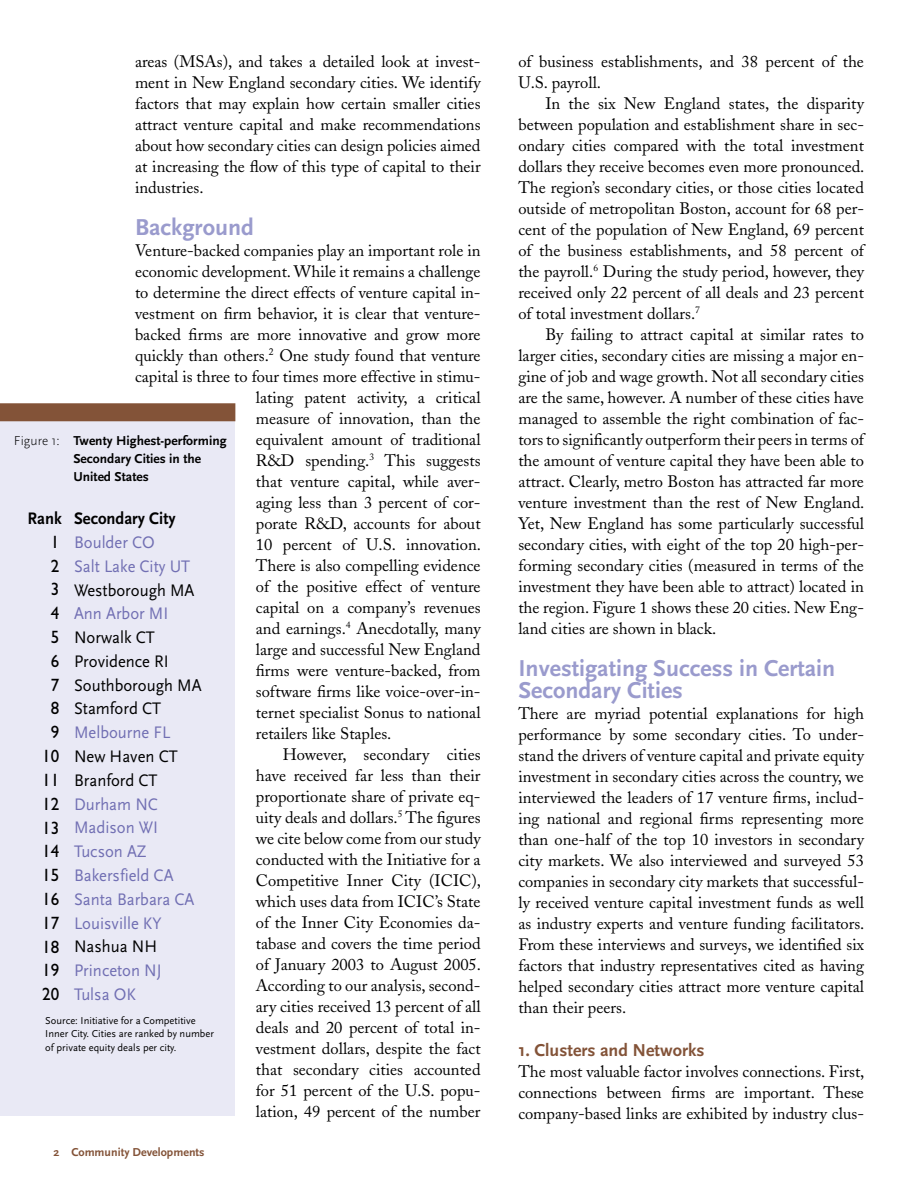
<style>
.page{position:relative;width:918px;height:1188px;background:#fff}
.page>*{position:absolute;margin:0;border:0;box-sizing:border-box;transform-origin:0 0}
.t1{font:700 24px/21.6px "Scala Sans";color:#9a9bcd}
.t2{font:700 18px "Scala Sans";color:#835338}
.t3{font:17.85px/23.9px "M Gill Sans";color:#000;text-align:center;scale:.95 1}
.t4{font:17.4px/23.9px "Scala Sans";color:#716fb3;scale:.95 1}
.t5{font:17.4px/23.9px "Scala Sans";color:#000;scale:.95 1}
.t6{font:700 17.4px "Scala Sans";color:#000;scale:.95 1}
.t7{font:16.5px/21px "Adobe Caslon";color:#000;text-align:justify}
.t8{font:700 13.5px/18px "Scala Sans";color:#000}
.t9{font:700 12px "Scala Sans";color:#835338}
.t10{font:10.5px/13.5px "Scala Sans";color:#000}
.s1{font-weight:300}
</style>
<div class="page">
<div style="left:0;top:408px;width:235px;height:708px;background:#e9e9f5"></div>
<div style="left:0;top:403px;width:235px;height:18px;background:#835338"></div>
<p class="t7" style="left:135px;top:51px;width:347px">areas (MSAs), and takes a detailed look at invest&shy;ment in New England secondary cities. We identify factors that may explain how certain smaller cities attract venture capital and make recommendations about how secondary cities can design policies aimed at increasing the flow of this type of capital to their industries.</p>
<h1 class="t1" style="left:135px;top:217px;width:121px">Background</h1>
<p class="t7" style="left:135px;top:240px;width:347px">Venture-backed companies play an important role in</p>
<p class="t7" style="left:135px;top:261px;width:347px">economic development. While it remains a challenge</p>
<p class="t7" style="left:135px;top:282px;width:347px">to determine the direct effects of venture capital in-</p>
<p class="t7" style="left:135px;top:303px;width:347px">vestment on firm behavior, it is clear that venture-</p>
<p class="t7" style="left:135px;top:324px;width:347px">backed firms are more innovative and grow more</p>
<p class="t7" style="left:135px;top:345px;width:347px">quickly than others.<sup>2</sup> One study found that venture</p>
<p class="t7" style="left:135px;top:366px;width:347px">capital is three to four times more effective in stimu-</p>
<p class="t7" style="left:256px;top:387px;width:226px">lating patent activity, a critical</p>
<p class="t7" style="left:256px;top:408px;width:226px">measure of innovation, than the</p>
<p class="t7" style="left:256px;top:429px;width:226px">equivalent amount of traditional</p>
<p class="t7" style="left:256px;top:450px;width:226px">R&amp;D spending.<sup>3</sup> This suggests</p>
<p class="t7" style="left:256px;top:471px;width:226px">that venture capital, while aver-</p>
<p class="t7" style="left:256px;top:492px;width:226px">aging less than 3 percent of cor-</p>
<p class="t7" style="left:256px;top:513px;width:226px">porate R&amp;D, accounts for about</p>
<p class="t7" style="left:256px;top:534px;width:227px">10 percent of U.S. innovation.</p>
<p class="t7" style="left:256px;top:555px;width:226px">There is also compelling evidence</p>
<p class="t7" style="left:256px;top:576px;width:226px">of the positive effect of venture</p>
<p class="t7" style="left:256px;top:597px;width:226px">capital on a company’s revenues</p>
<p class="t7" style="left:256px;top:618px;width:226px">and earnings.<sup>4</sup> Anecdotally, many</p>
<p class="t7" style="left:256px;top:639px;width:226px">large and successful New England</p>
<p class="t7" style="left:256px;top:660px;width:226px">firms were venture-backed, from</p>
<p class="t7" style="left:256px;top:681px;width:226px">software firms like voice-over-in-</p>
<p class="t7" style="left:256px;top:702px;width:226px">ternet specialist Sonus to national</p>
<p class="t7" style="left:256px;top:723px;width:137px">retailers like Staples.</p>
<p class="t7" style="left:283px;top:744px;width:199px">However, secondary cities</p>
<p class="t7" style="left:256px;top:765px;width:226px">have received far less than their</p>
<p class="t7" style="left:256px;top:786px;width:226px">proportionate share of private eq-</p>
<p class="t7" style="left:256px;top:807px;width:226px">uity deals and dollars.<sup>5</sup> The figures</p>
<p class="t7" style="left:256px;top:828px;width:226px">we cite below come from our study</p>
<p class="t7" style="left:256px;top:849px;width:226px">conducted with the Initiative for a</p>
<p class="t7" style="left:256px;top:870px;width:227px">Competitive Inner City (ICIC),</p>
<p class="t7" style="left:256px;top:891px;width:226px">which uses data from ICIC’s State</p>
<p class="t7" style="left:256px;top:912px;width:226px">of the Inner City Economies da-</p>
<p class="t7" style="left:256px;top:933px;width:226px">tabase and covers the time period</p>
<p class="t7" style="left:256px;top:954px;width:227px">of January 2003 to August 2005.</p>
<p class="t7" style="left:256px;top:975px;width:226px">According to our analysis, second-</p>
<p class="t7" style="left:256px;top:996px;width:226px">ary cities received 13 percent of all</p>
<p class="t7" style="left:256px;top:1017px;width:226px">deals and 20 percent of total in-</p>
<p class="t7" style="left:256px;top:1038px;width:226px">vestment dollars, despite the fact</p>
<p class="t7" style="left:256px;top:1059px;width:226px">that secondary cities accounted</p>
<p class="t7" style="left:256px;top:1080px;width:226px">for 51 percent of the U.S. popu-</p>
<p class="t7" style="left:256px;top:1101px;width:226px">lation, 49 percent of the number</p>
<p class="t8" style="left:73px;top:432px;width:155px;text-indent:-59px"><span class="s1">Figure 1:</span> Twenty Highest-performing<br>Secondary Cities in the<br>United States</p>
<p class="t6" style="left:28px;top:509px;width:38px">Rank</p>
<p class="t6" style="left:74px;top:509px;width:108px">Secondary City</p>
<p class="t4" style="left:74px;top:531px;width:124px">Boulder CO<br>Salt Lake City UT</p>
<p class="t5" style="left:74px;top:578px;width:128px">Westborough MA</p>
<p class="t4" style="left:74px;top:602px;width:101px">Ann Arbor MI</p>
<p class="t5" style="left:74px;top:626px;width:136px">Norwalk CT<br>Providence RI<br>Southborough MA<br>Stamford CT</p>
<p class="t4" style="left:74px;top:721px;width:103px">Melbourne FL</p>
<p class="t5" style="left:74px;top:745px;width:111px">New Haven CT<br>Branford CT</p>
<p class="t4" style="left:74px;top:792px;width:128px">Durham NC<br>Madison WI<br>Tucson AZ<br>Bakersfield CA<br>Santa Barbara CA<br>Louisville KY</p>
<p class="t5" style="left:74px;top:935px;width:89px">Nashua NH</p>
<p class="t4" style="left:74px;top:959px;width:94px">Princeton NJ<br>Tulsa OK</p>
<p class="t3" style="left:42px;top:530px;width:19px">1<br>2<br>3<br>4<br>5<br>6<br>7<br>8<br>9<br>10<br>11<br>12<br>13<br>14<br>15<br>16<br>17<br>18<br>19<br>20</p>
<p class="t10" style="left:45px;top:1014px;width:170px">Source: Initiative for a Competitive<br>Inner City. Cities are ranked by number of private equity deals per city.</p>
<p class="t9" style="left:72px;top:1145px;width:135px">Community Developments</p>
<p class="t7" style="left:518px;top:51px;width:347px">of business establishments, and 38 percent of the<br>U.S. payroll.</p>
<p class="t7" style="left:518px;top:93px;width:348px;text-indent:27px">In the six New England states, the disparity between population and establishment share in sec&shy;ondary cities compared with the total investment dollars they receive becomes even more pronounced.<br>The region’s secondary cities, or those cities located outside of metropolitan Boston, account for 68 per&shy;cent of the population of New England, 69 percent of the business establishments, and 58 percent of the payroll.<sup>6</sup> During the study period, however, they received only 22 percent of all deals and 23 percent of total investment dollars.<sup>7</sup></p>
<p class="t7" style="left:518px;top:324px;width:348px;text-indent:27px">By failing to attract capital at similar rates to larger cities, secondary cities are missing a major en&shy;gine of job and wage growth. Not all secondary cities are the same, however. A number of these cities have managed to assemble the right combination of fac&shy;tors to significantly outperform their peers in terms of the amount of venture capital they have been able to attract. Clearly, metro Boston has attracted far more venture investment than the rest of New England.<br>Yet, New England has some particularly successful secondary cities, with eight of the top 20 high-per&shy;forming secondary cities (measured in terms of the investment they have been able to attract) located in the region. Figure 1 shows these 20 cities. New Eng&shy;land cities are shown in black.</p>
<h1 class="t1" style="left:518px;top:658px;width:318px">Investigating Success in Certain<br>Secondary Cities</h1>
<p class="t7" style="left:518px;top:703px;width:348px">There are myriad potential explanations for high performance by some secondary cities. To under&shy;stand the drivers of venture capital and private equity investment in secondary cities across the country, we interviewed the leaders of 17 venture firms, includ&shy;ing national and regional firms representing more than one-half of the top 10 investors in secondary city markets. We also interviewed and surveyed 53 companies in secondary city markets that successful&shy;ly received venture capital investment funds as well as industry experts and venture funding facilitators.<br>From these interviews and surveys, we identified six factors that industry representatives cited as having helped secondary cities attract more venture capital than their peers.</p>
<p class="t2" style="left:518px;top:1041px;width:188px">1. Clusters and Networks</p>
<p class="t7" style="left:518px;top:1061px;width:348px">The most valuable factor involves connections. First, connections between firms are important. These company-based links are exhibited by industry clus-</p>
</div>
